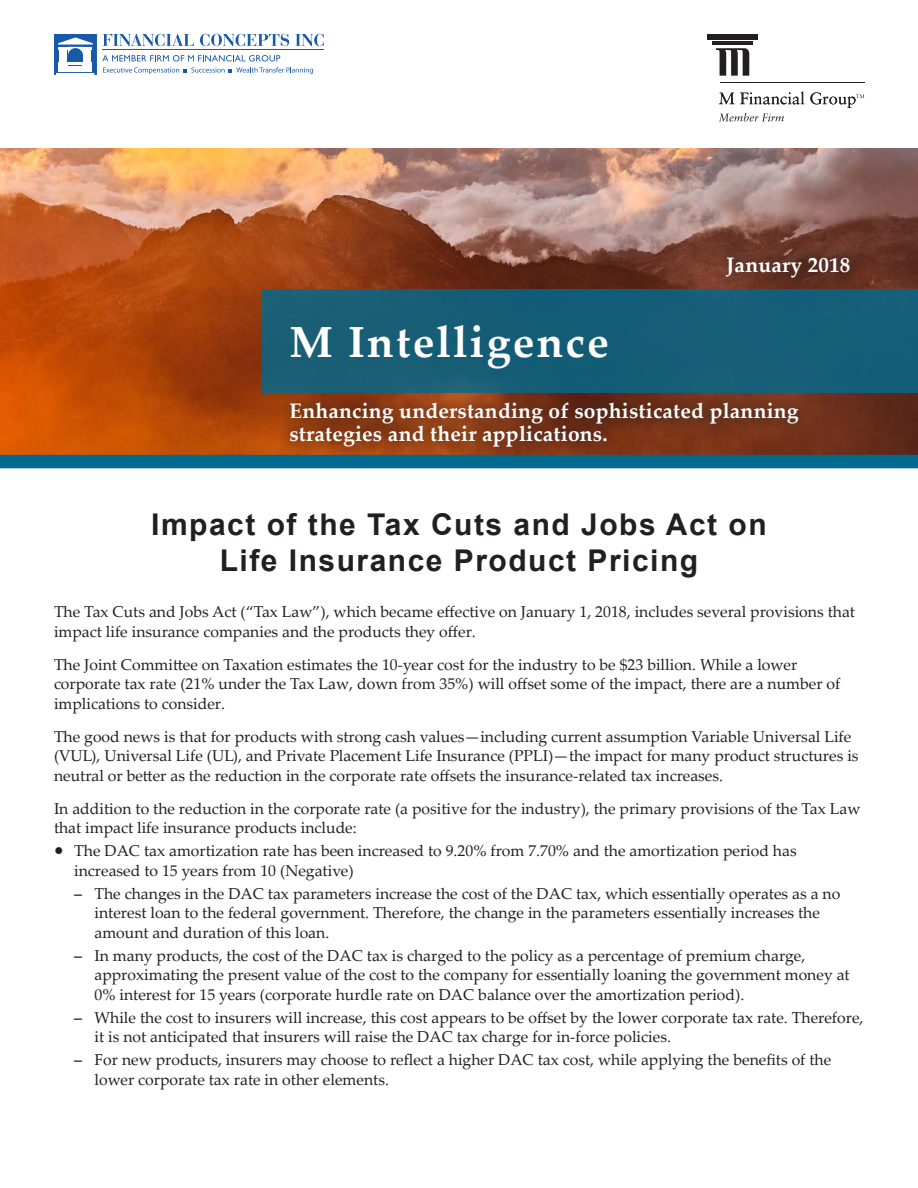
<style>
.page{position:relative;width:918px;height:1188px;background:#fff}
.page>*{position:absolute;margin:0;border:0;box-sizing:border-box;transform-origin:0 0}
.t1{font:700 43.5px "Palatino Linotype";letter-spacing:.05em;color:#fff}
.Page_Header_Drk{font:700 30px/36px "Arial";letter-spacing:.05em;color:#231f20;text-align:center}
.COVERDATE_White{font:700 21px/22.5px "Palatino Linotype";letter-spacing:.01em;color:#fff}
._2_1_Body{font:15.75px/19.5px "Palatino Linotype";color:#231f20}
._2_1_Body_before_bul{font:15.75px/19.5px "Palatino Linotype";color:#231f20}
.s1{font-weight:700}
</style>
<div class="page">
<img style="left:0;top:148px;width:918px;height:307px">
<div style="left:0;top:455px;width:918px;height:13px;background:#006a8f"></div>
<svg style="left:276px;top:393px;width:537px;height:62px;background:#7d3616"></svg>
<div style="left:262px;top:290px;width:656px;height:103px;background:#165e76"></div>
<svg style="left:713px;top:242px;width:151px;height:48px;background:#623427"></svg>
<div style="left:708px;top:34px;width:50px;height:6px;background:#231f20"></div>
<hr style="left:712px;top:41px;width:41px;height:4px;background:#231f20">
<svg style="left:719px;top:92px;width:85px;height:12px"></svg>
<hr style="left:720px;top:82px;width:144px;height:1px;background:#231f20">
<svg style="left:716px;top:48px;width:33px;height:28px"></svg>
<svg style="left:810px;top:92px;width:54px;height:16px"></svg>
<svg style="left:719px;top:113px;width:65px;height:9px"></svg>
<svg style="left:54px;top:34px;width:270px;height:41px"></svg>
<h1 class="t1" style="left:289px;top:312px;width:321px">M Intelligence</h1>
<p class="COVERDATE_White" style="left:726px;top:252px;width:126px">January 2018</p>
<h3 class="COVERDATE_White" style="left:289px;top:399px;width:511px">Enhancing understanding of sophisticated planning strategies and their applications.</h3>
<p class="Page_Header_Drk" style="left:151px;top:507px;width:617px">Impact of the Tax Cuts and Jobs Act on<br>Life Insurance Product Pricing</p>
<p class="_2_1_Body" style="left:54px;top:602px;width:803px">The Tax Cuts and Jobs Act (“Tax Law”), which became effective on January 1, 2018, includes several provisions that impact life insurance companies and the products they offer.</p>
<p class="_2_1_Body" style="left:54px;top:654px;width:788px">The Joint Committee on Taxation estimates the 10-year cost for the industry to be $23 billion. While a lower corporate tax rate (21% under the Tax Law, down from 35%) will offset some of the impact, there are a number of implications to consider.</p>
<p class="_2_1_Body" style="left:54px;top:726px;width:806px">The good news is that for products with strong cash values—including current assumption Variable Universal Life (VUL), Universal Life (UL), and Private Placement Life Insurance (PPLI)—the impact for many product structures is neutral or better as the reduction in the corporate rate offsets the insurance-related tax increases.</p>
<p class="_2_1_Body_before_bul" style="left:54px;top:798px;width:808px">In addition to the reduction in the corporate rate (a positive for the industry), the primary provisions of the Tax Law that impact life insurance products include:</p>
<p class="_2_1_Body" style="left:74px;top:841px;width:724px;text-indent:-20px">● The DAC tax amortization rate has been increased to 9.20% from 7.70% and the amortization period has increased to 15 years from 10 (Negative)</p>
<p class="_2_1_Body" style="left:94px;top:883px;width:747px;text-indent:-20px"><span class="s1">–</span> The changes in the DAC tax parameters increase the cost of the DAC tax, which essentially operates as a no interest loan to the federal government. Therefore, the change in the parameters essentially increases the amount and duration of this loan.</p>
<p class="_2_1_Body" style="left:94px;top:945px;width:757px;text-indent:-20px"><span class="s1">–</span> In many products, the cost of the DAC tax is charged to the policy as a percentage of premium charge, approximating the present value of the cost to the company for essentially loaning the government money at<br>0% interest for 15 years (corporate hurdle rate on DAC balance over the amortization period).</p>
<p class="_2_1_Body" style="left:94px;top:1007px;width:771px;text-indent:-20px"><span class="s1">–</span> While the cost to insurers will increase, this cost appears to be offset by the lower corporate tax rate. Therefore, it is not anticipated that insurers will raise the DAC tax charge for in-force policies.</p>
<p class="_2_1_Body" style="left:94px;top:1050px;width:738px;text-indent:-20px"><span class="s1">–</span> For new products, insurers may choose to reflect a higher DAC tax cost, while applying the benefits of the lower corporate tax rate in other elements.</p>
</div>
